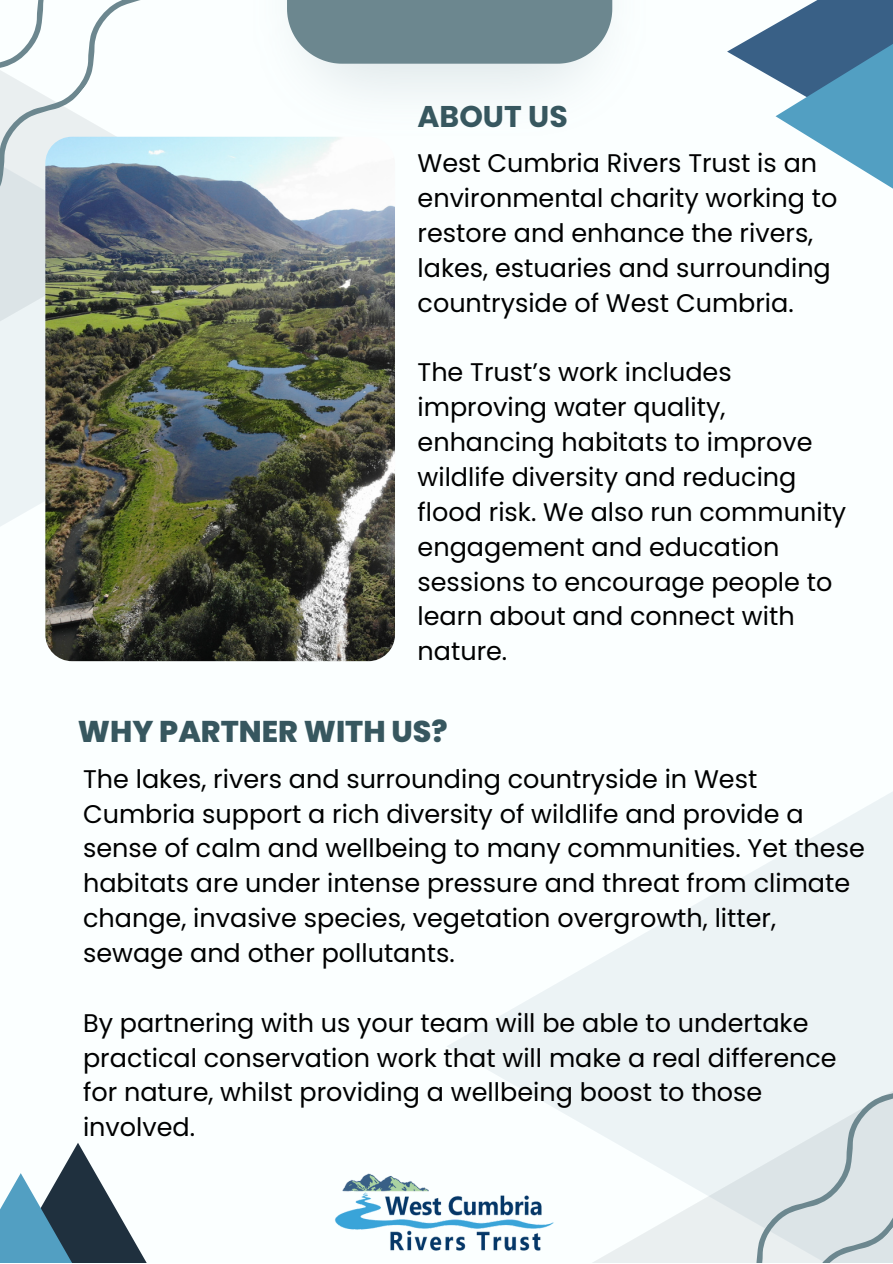
<style>
.page{position:relative;width:893px;height:1264px;background:#fff}
.page>*{position:absolute;margin:0;border:0;box-sizing:border-box;transform-origin:0 0}
.t1{font:800 30px "Poppins";color:#37575f}
.t2{font:700 30px "Poppins";color:#37575f}
.t3{font:25.5px/34.8px "Poppins";color:#000}
</style>
<div class="page">
<div style="left:0;top:0;width:892px;height:1262px;background:#fbffff"></div>
<svg style="left:0;top:136px;width:280px;height:390px;fill:#ecf3f5"></svg>
<svg style="left:0;top:136px;width:220px;height:327px;fill:#ecf3f5"></svg>
<img style="left:45px;top:137px;width:350px;height:524px;border-radius:27px">
<div style="left:446px;top:656px;width:446px;height:606px;background:linear-gradient(to right,#fafeff,#f8fdfd)"></div>
<div style="left:587px;top:875px;width:305px;height:387px;background:linear-gradient(to right,#f2f8f9,#eaf1f4)"></div>
<svg style="left:287px;top:0;width:325px;height:64px;background:#758e96"></svg>
<svg style="left:727px;top:24px;width:48px;height:55px"></svg>
<svg style="left:775px;top:0;width:117px;height:188px"></svg>
<svg style="left:0;top:1173px;width:146px;height:89px"></svg>
<svg style="left:0;top:0;width:171px;height:256px"></svg>
<svg style="left:679px;top:1057px;width:213px;height:205px"></svg>
<img style="left:335px;top:1166px;width:222px;height:94px">
<p class="t2" style="left:417px;top:95px;width:152px">ABOUT US</p>
<p class="t3" style="left:417px;top:146px;width:421px">West Cumbria Rivers Trust is an environmental charity working to restore and enhance the rivers, lakes, estuaries and surrounding countryside of West Cumbria.</p>
<p class="t3" style="left:417px;top:355px;width:430px">The Trust’s work includes improving water quality, enhancing habitats to improve wildlife diversity and reducing flood risk. We also run community engagement and education sessions to encourage people to learn about and connect with nature.</p>
<p class="t1" style="left:78px;top:710px;width:371px">WHY PARTNER WITH US?</p>
<p class="t3" style="left:83px;top:761px;width:783px">The lakes, rivers and surrounding countryside in West Cumbria support a rich diversity of wildlife and provide a sense of calm and wellbeing to many communities. Yet these habitats are under intense pressure and threat from climate change, invasive species, vegetation overgrowth, litter, sewage and other pollutants.</p>
<p class="t3" style="left:83px;top:1005px;width:755px">By partnering with us your team will be able to undertake practical conservation work that will make a real difference for nature, whilst providing a wellbeing boost to those involved.</p>
</div>
